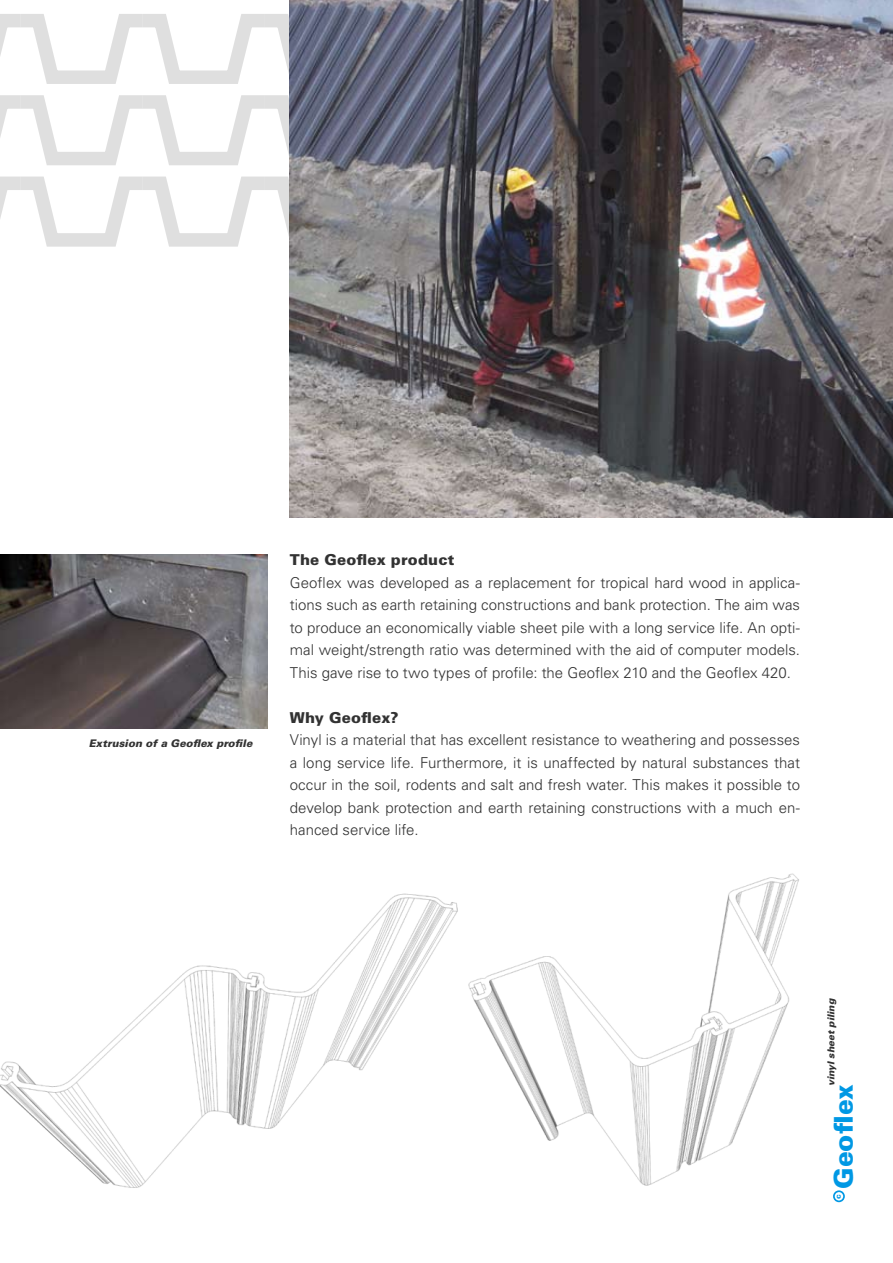
<style>
.page{position:relative;width:893px;height:1263px;background:#fff}
.page>*{position:absolute;margin:0;border:0;box-sizing:border-box;transform-origin:0 0}
.t1{font:900 25.95px "Univers LT";color:#0098e4}
.t2{font:300 15px/22.5px "Univers LT";color:#323232;text-align:justify}
.t3{font:900 15px "Univers LT";letter-spacing:.01em;color:#323232}
.t4{font:italic 900 10.5px "Univers LT";color:#323232}
.t5{font:italic 900 9.6px "Univers LT";color:#323232}
.t6{font:900 7.65px "Univers LT";color:#0098e4}
</style>
<div class="page">
<div style="left:833px;top:1190px;width:12px;height:12px;border:2px solid #0098e4;border-radius:50%"></div>
<svg style="left:0;top:175px;width:290px;height:73px"></svg>
<svg style="left:0;top:94px;width:290px;height:73px"></svg>
<svg style="left:0;top:12px;width:290px;height:73px"></svg>
<img style="left:468px;top:873px;width:331px;height:313px">
<img style="left:0;top:893px;width:458px;height:295px">
<img style="left:290px;top:0;width:603px;height:517px">
<img style="left:0;top:554px;width:268px;height:175px">
<p class="t4" style="left:89px;top:737px;width:165px">Extrusion of a Geoflex profile</p>
<p class="t3" style="left:290px;top:550px;width:166px">The Geoflex product</p>
<p class="t2" style="left:290px;top:571px;width:512px">Geoflex was developed as a replacement for tropical hard wood in applica&shy;tions such as earth retaining constructions and bank protection. The aim was to produce an economically viable sheet pile with a long service life. An opti&shy;mal weight/strength ratio was determined with the aid of computer models.<br>This gave rise to two types of profile: the Geoflex 210 and the Geoflex 420.</p>
<p class="t3" style="left:290px;top:708px;width:110px">Why Geoflex?</p>
<p class="t2" style="left:290px;top:729px;width:512px">Vinyl is a material that has excellent resistance to weathering and possesses a long service life. Furthermore, it is unaffected by natural substances that occur in the soil, rodents and salt and fresh water. This makes it possible to develop bank protection and earth retaining constructions with a much en&shy;hanced service life.</p>
<p class="t5" style="left:825px;top:1086px;width:89px;rotate:-90deg">vinyl sheet piling</p>
<h1 class="t1" style="left:827px;top:1189px;width:106px;rotate:-90deg">Geoflex</h1>
<p class="t6" style="left:833px;top:1199px;width:6px;rotate:-90deg">c</p>
</div>
